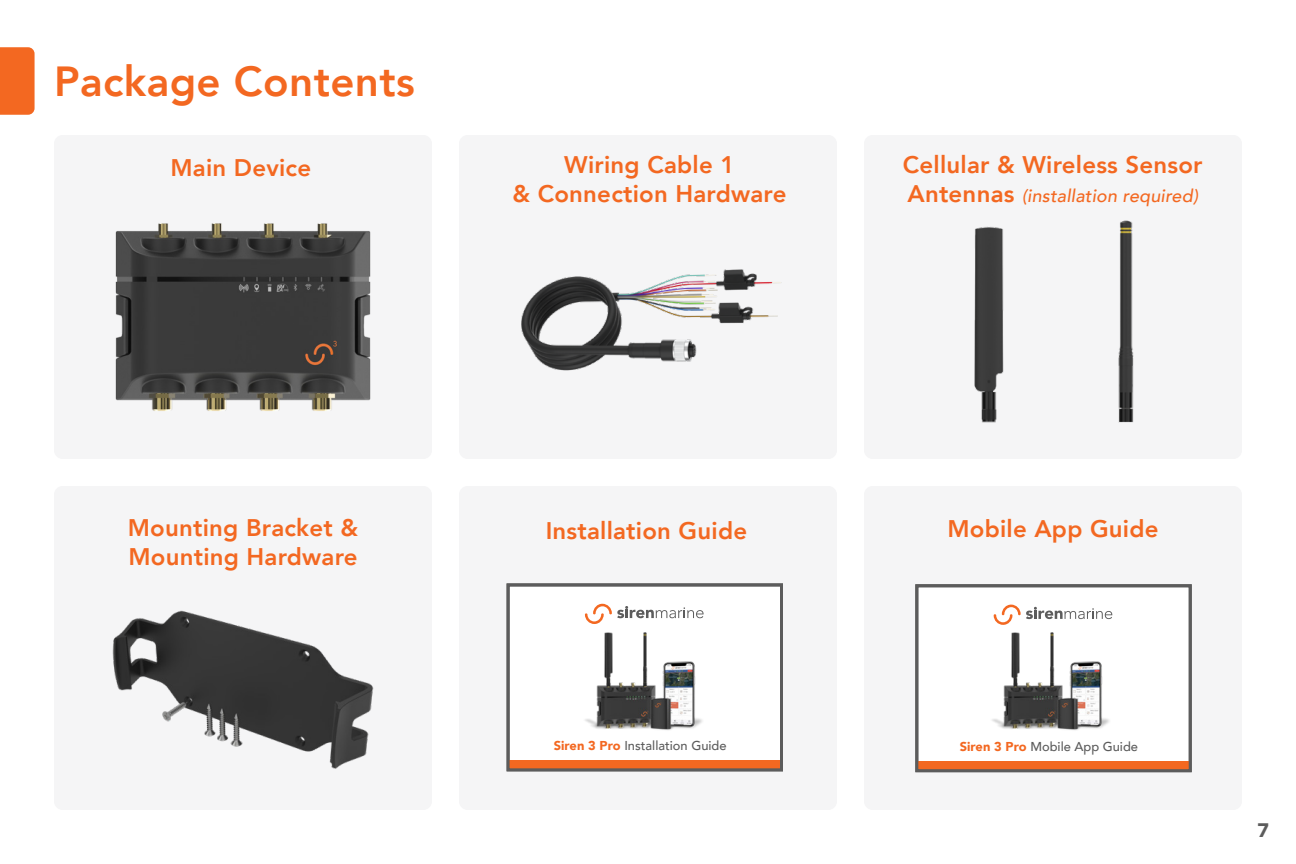
<style>
.page{position:relative;width:1296px;height:864px;background:#fff}
.page>*{position:absolute;margin:0;border:0;box-sizing:border-box;transform-origin:0 0}
.Header1{font:800 42px "Avenir";letter-spacing:.01em;color:#f36821}
.Sub-Header{font:800 24px/28.8px "Avenir";letter-spacing:.01em;color:#f36821;text-align:center}
.t1{font:900 19.5px "Avenir";color:#5c5c5c}
.Sub-Header-2{font:italic 500 18px "Avenir";letter-spacing:.01em;color:#f36821}
.t2{font:500 12.9px "Avenir";color:#5c5c5c}
.s1{font-weight:800;font-style:normal;font-size:24px}
.s2{font-weight:900;color:#f36821}
</style>
<div class="page">
<div style="left:459px;top:486px;width:378px;height:324px;background:#f5f5f6;border-radius:9px"></div>
<div style="left:507px;top:583px;width:276px;height:188px;background:#fff"></div>
<div style="left:864px;top:486px;width:378px;height:324px;background:#f5f5f6;border-radius:9px"></div>
<div style="left:915px;top:584px;width:277px;height:188px;background:#fff"></div>
<div style="left:54px;top:486px;width:378px;height:324px;background:#f5f5f6;border-radius:9px"></div>
<div style="left:459px;top:135px;width:378px;height:324px;background:#f5f5f6;border-radius:9px"></div>
<div style="left:864px;top:135px;width:378px;height:324px;background:#f5f5f6;border-radius:9px"></div>
<div style="left:54px;top:135px;width:378px;height:324px;background:#f5f5f6;border-radius:9px"></div>
<div style="left:0;top:47px;width:35px;height:68px;background:#f36821"></div>
<div style="left:917px;top:761px;width:274px;height:10px;background:#f36821"></div>
<svg style="left:994px;top:605px;width:118px;height:20px"></svg>
<div style="left:915px;top:584px;width:277px;height:188px;border:3px solid #5c5c5c"></div>
<img style="left:521px;top:269px;width:261px;height:102px">
<div style="left:508px;top:760px;width:274px;height:10px;background:#f36821"></div>
<svg style="left:585px;top:604px;width:119px;height:20px"></svg>
<div style="left:507px;top:583px;width:276px;height:188px;border:3px solid #5c5c5c"></div>
<img style="left:974px;top:220px;width:160px;height:203px">
<img style="left:113px;top:610px;width:261px;height:159px">
<img style="left:585px;top:632px;width:117px;height:98px">
<img style="left:992px;top:632px;width:117px;height:98px">
<img style="left:115px;top:223px;width:256px;height:188px">
<p class="Header1" style="left:54px;top:49px;width:362px">Package Contents</p>
<p class="Sub-Header" style="left:171px;top:153px;width:142px">Main Device</p>
<p class="Sub-Header" style="left:512px;top:150px;width:276px">Wiring Cable 1<br>&amp; Connection Hardware</p>
<p class="Sub-Header" style="left:903px;top:150px;width:301px">Cellular &amp; Wireless Sensor</p>
<p class="Sub-Header-2" style="left:907px;top:185px;width:292px"><span class="s1">Antennas</span> (installation required)</p>
<p class="Sub-Header" style="left:128px;top:514px;width:232px;text-align:left">Mounting Bracket &amp;<br>Mounting Hardware</p>
<p class="Sub-Header" style="left:546px;top:516px;width:203px">Installation Guide</p>
<p class="t2" style="left:554px;top:735px;width:174px"><span class="s2">Siren 3 Pro</span> Installation Guide</p>
<p class="Sub-Header" style="left:947px;top:514px;width:213px">Mobile App Guide</p>
<p class="t2" style="left:960px;top:736px;width:180px"><span class="s2">Siren 3 Pro</span> Mobile App Guide</p>
<p class="t1" style="left:1257px;top:814px;width:13px">7</p>
</div>
